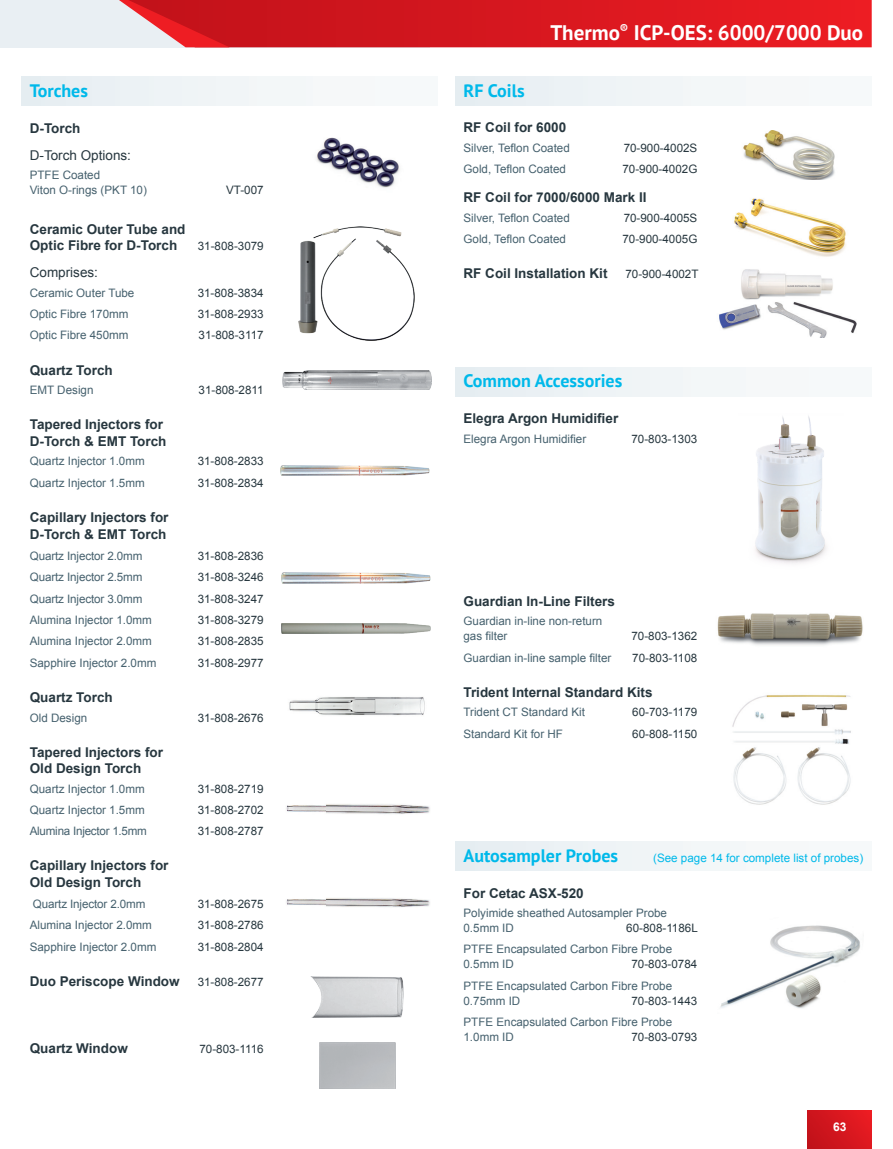
<style>
.page{position:relative;width:893px;height:1149px;background:#fff}
.page>*{position:absolute;margin:0;border:0;box-sizing:border-box;transform-origin:0 0}
.t1{font:700 21px "PT Sans";color:#fff}
.t2{font:700 18px "PT Sans";color:#00b9ea}
.t3{font:700 13.5px/16.5px "Arial";color:#27373f}
.t4{font:13.5px "Arial";color:#27373f}
.t5{font:700 12px "Arial";color:#fff}
.t6{font:11.7px/15px "Arial";color:#46616e}
.t7{font:11.7px "Arial";color:#27373f}
.t8{font:11.7px "Arial";color:#00b9ea}
.t9{font:11.7px "Arial";letter-spacing:-.02em;color:#46616e}
</style>
<div class="page">
<div style="left:0;top:0;width:429px;height:47px;background:#e9eff3"></div>
<svg style="left:119px;top:0;width:753px;height:47px;background:#d92128"></svg>
<div style="left:808px;top:1110px;width:64px;height:38px;background:linear-gradient(to right,#c4121b,#e51b22)"></div>
<img style="left:283px;top:370px;width:149px;height:19px">
<img style="left:289px;top:697px;width:136px;height:19px">
<img style="left:311px;top:976px;width:93px;height:40px">
<img style="left:719px;top:269px;width:138px;height:68px">
<div style="left:455px;top:77px;width:417px;height:28px;background:#f1f5f7"></div>
<div style="left:455px;top:367px;width:417px;height:29px;background:#f1f5f7"></div>
<img style="left:755px;top:416px;width:71px;height:148px">
<img style="left:717px;top:613px;width:146px;height:32px">
<img style="left:732px;top:695px;width:119px;height:110px">
<div style="left:21px;top:77px;width:417px;height:28px;background:#f1f5f7"></div>
<img style="left:743px;top:130px;width:92px;height:50px">
<div style="left:455px;top:841px;width:417px;height:29px;background:#f1f5f7"></div>
<img style="left:720px;top:925px;width:140px;height:84px">
<img style="left:286px;top:804px;width:144px;height:10px">
<img style="left:286px;top:898px;width:144px;height:9px">
<img style="left:281px;top:465px;width:148px;height:11px">
<img style="left:282px;top:573px;width:148px;height:10px">
<img style="left:282px;top:623px;width:148px;height:10px">
<img style="left:299px;top:226px;width:116px;height:114px">
<img style="left:734px;top:198px;width:112px;height:59px">
<img style="left:316px;top:137px;width:84px;height:51px">
<h2 class="t2" style="left:30px;top:78px;width:60px">Torches</h2>
<p class="t3" style="left:30px;top:120px;width:52px">D-Torch</p>
<p class="t4" style="left:30px;top:146px;width:103px">D-Torch Options:</p>
<p class="t6" style="left:30px;top:167px;width:119px">PTFE Coated<br>Viton O-rings (PKT 10)</p>
<p class="t3" style="left:30px;top:221px;width:157px">Ceramic Outer Tube and<br>Optic Fibre for D-Torch</p>
<p class="t7" style="left:226px;top:182px;width:39px">VT-007</p>
<p class="t7" style="left:198px;top:238px;width:67px">31-808-3079</p>
<p class="t4" style="left:30px;top:264px;width:70px">Comprises:</p>
<p class="t6" style="left:30px;top:285px;width:106px">Ceramic Outer Tube</p>
<p class="t7" style="left:198px;top:285px;width:67px">31-808-3834</p>
<p class="t6" style="left:30px;top:306px;width:100px">Optic Fibre 170mm</p>
<p class="t7" style="left:198px;top:306px;width:67px">31-808-2933</p>
<p class="t6" style="left:30px;top:328px;width:100px">Optic Fibre 450mm</p>
<p class="t7" style="left:199px;top:327px;width:67px">31-808-3117</p>
<p class="t3" style="left:30px;top:362px;width:85px">Quartz Torch</p>
<p class="t6" style="left:30px;top:382px;width:65px">EMT Design</p>
<p class="t7" style="left:199px;top:382px;width:67px">31-808-2811</p>
<p class="t3" style="left:30px;top:417px;width:138px">Tapered Injectors for<br>D-Torch &amp; EMT Torch</p>
<p class="t6" style="left:30px;top:453px;width:116px">Quartz Injector 1.0mm</p>
<p class="t7" style="left:198px;top:453px;width:67px">31-808-2833</p>
<p class="t6" style="left:30px;top:475px;width:116px">Quartz Injector 1.5mm</p>
<p class="t7" style="left:198px;top:474px;width:67px">31-808-2834</p>
<p class="t3" style="left:30px;top:509px;width:140px">Capillary Injectors for<br>D-Torch &amp; EMT Torch</p>
<p class="t6" style="left:30px;top:548px;width:114px">Quartz Injector 2.0mm</p>
<p class="t7" style="left:198px;top:548px;width:67px">31-808-2836</p>
<p class="t6" style="left:30px;top:569px;width:114px">Quartz Injector 2.5mm</p>
<p class="t7" style="left:198px;top:569px;width:67px">31-808-3246</p>
<p class="t6" style="left:30px;top:591px;width:114px">Quartz Injector 3.0mm</p>
<p class="t7" style="left:198px;top:590px;width:67px">31-808-3247</p>
<p class="t6" style="left:30px;top:612px;width:124px">Alumina Injector 1.0mm</p>
<p class="t7" style="left:198px;top:612px;width:67px">31-808-3279</p>
<p class="t6" style="left:30px;top:633px;width:124px">Alumina Injector 2.0mm</p>
<p class="t7" style="left:198px;top:633px;width:67px">31-808-2835</p>
<p class="t6" style="left:30px;top:655px;width:128px">Sapphire Injector 2.0mm</p>
<p class="t7" style="left:198px;top:655px;width:67px">31-808-2977</p>
<p class="t3" style="left:30px;top:689px;width:85px">Quartz Torch</p>
<p class="t6" style="left:30px;top:709px;width:59px">Old Design</p>
<p class="t7" style="left:198px;top:709px;width:67px">31-808-2676</p>
<p class="t3" style="left:30px;top:744px;width:135px">Tapered Injectors for<br>Old Design Torch</p>
<p class="t6" style="left:30px;top:781px;width:116px">Quartz Injector 1.0mm</p>
<p class="t7" style="left:198px;top:780px;width:67px">31-808-2719</p>
<p class="t6" style="left:30px;top:802px;width:116px">Quartz Injector 1.5mm</p>
<p class="t7" style="left:198px;top:802px;width:67px">31-808-2702</p>
<p class="t9" style="left:30px;top:823px;width:119px">Alumina Injector 1.5mm</p>
<p class="t7" style="left:198px;top:823px;width:67px">31-808-2787</p>
<p class="t3" style="left:30px;top:857px;width:140px">Capillary Injectors for<br>Old Design Torch</p>
<p class="t6" style="left:33px;top:896px;width:114px">Quartz Injector 2.0mm</p>
<p class="t7" style="left:198px;top:896px;width:67px">31-808-2675</p>
<p class="t6" style="left:30px;top:917px;width:124px">Alumina Injector 2.0mm</p>
<p class="t7" style="left:198px;top:917px;width:67px">31-808-2786</p>
<p class="t6" style="left:30px;top:939px;width:128px">Sapphire Injector 2.0mm</p>
<p class="t7" style="left:198px;top:938px;width:67px">31-808-2804</p>
<p class="t3" style="left:30px;top:973px;width:151px">Duo Periscope Window</p>
<p class="t7" style="left:198px;top:974px;width:67px">31-808-2677</p>
<p class="t3" style="left:30px;top:1039px;width:100px">Quartz Window</p>
<p class="t7" style="left:199px;top:1040px;width:66px">70-803-1116</p>
<h2 class="t2" style="left:463px;top:78px;width:63px">RF Coils</h2>
<h1 class="t1" style="left:550px;top:18px;width:314px">Thermo<sup>®</sup> ICP-OES: 6000/7000 Duo</h1>
<p class="t3" style="left:463px;top:120px;width:104px">RF Coil for 6000</p>
<p class="t6" style="left:463px;top:140px;width:108px">Silver, Teflon Coated</p>
<p class="t7" style="left:624px;top:140px;width:75px">70-900-4002S</p>
<p class="t6" style="left:463px;top:161px;width:104px">Gold, Teflon Coated</p>
<p class="t7" style="left:622px;top:161px;width:76px">70-900-4002G</p>
<p class="t3" style="left:463px;top:190px;width:185px">RF Coil for 7000/6000 Mark II</p>
<p class="t6" style="left:463px;top:210px;width:108px">Silver, Teflon Coated</p>
<p class="t7" style="left:624px;top:210px;width:75px">70-900-4005S</p>
<p class="t6" style="left:463px;top:231px;width:104px">Gold, Teflon Coated</p>
<p class="t7" style="left:622px;top:231px;width:76px">70-900-4005G</p>
<p class="t3" style="left:463px;top:266px;width:146px">RF Coil Installation Kit</p>
<p class="t7" style="left:625px;top:266px;width:75px">70-900-4002T</p>
<h2 class="t2" style="left:463px;top:369px;width:160px">Common Accessories</h2>
<p class="t3" style="left:463px;top:410px;width:156px">Elegra Argon Humidifier</p>
<p class="t6" style="left:463px;top:431px;width:124px">Elegra Argon Humidifier</p>
<p class="t7" style="left:631px;top:430px;width:67px">70-803-1303</p>
<p class="t3" style="left:463px;top:593px;width:153px">Guardian In-Line Filters</p>
<p class="t6" style="left:463px;top:613px;width:140px">Guardian in-line non-return gas filter</p>
<p class="t7" style="left:631px;top:628px;width:67px">70-803-1362</p>
<p class="t6" style="left:463px;top:650px;width:149px">Guardian in-line sample filter</p>
<p class="t7" style="left:632px;top:649px;width:67px">70-803-1108</p>
<p class="t3" style="left:463px;top:684px;width:191px">Trident Internal Standard Kits</p>
<p class="t6" style="left:463px;top:704px;width:123px">Trident CT Standard Kit</p>
<p class="t7" style="left:632px;top:704px;width:67px">60-703-1179</p>
<p class="t6" style="left:463px;top:726px;width:101px">Standard Kit for HF</p>
<p class="t7" style="left:632px;top:725px;width:67px">60-808-1150</p>
<h2 class="t2" style="left:463px;top:843px;width:156px">Autosampler Probes</h2>
<p class="t8" style="left:653px;top:850px;width:211px">(See page 14 for complete list of probes)</p>
<p class="t3" style="left:463px;top:884px;width:122px">For Cetac ASX-520</p>
<p class="t6" style="left:463px;top:905px;width:205px">Polyimide sheathed Autosampler Probe<br>0.5mm ID</p>
<p class="t7" style="left:626px;top:919px;width:73px">60-808-1186L</p>
<p class="t6" style="left:463px;top:941px;width:210px">PTFE Encapsulated Carbon Fibre Probe<br>0.5mm ID</p>
<p class="t7" style="left:631px;top:956px;width:67px">70-803-0784</p>
<p class="t6" style="left:463px;top:977px;width:210px">PTFE Encapsulated Carbon Fibre Probe<br>0.75mm ID</p>
<p class="t7" style="left:631px;top:992px;width:67px">70-803-1443</p>
<p class="t6" style="left:463px;top:1014px;width:210px">PTFE Encapsulated Carbon Fibre Probe<br>1.0mm ID</p>
<p class="t7" style="left:631px;top:1028px;width:67px">70-803-0793</p>
<p class="t5" style="left:833px;top:1118px;width:15px">63</p>
</div>
